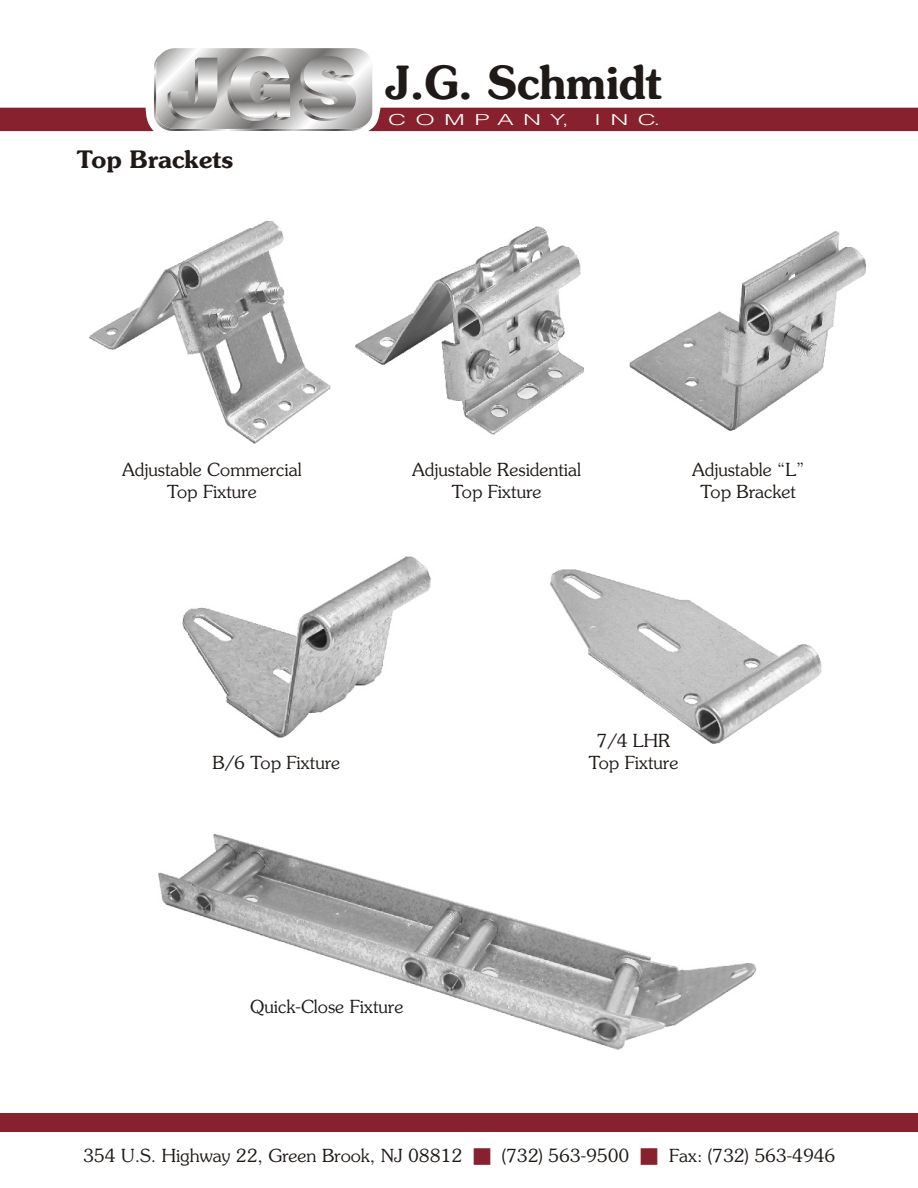
<style>
.page{position:relative;width:918px;height:1188px;background:#fff}
.page>*{position:absolute;margin:0;border:0;box-sizing:border-box;transform-origin:0 0}
.t1{font:700 45.6px "Southern";color:#1f1a17;scale:.95 1}
.t2{font:700 24px "Southern";color:#1f1a17}
.t3{font:18px/21.1px "Southern";color:#1f1a17;text-align:center}
.t4{font:18px "Zapf Dingbats BT";color:#87212e}
.t5{font:300 15.15px "Helvetica";letter-spacing:.37em;color:#fff;scale:1.65 1}
.s1{color:#87212e}
</style>
<div class="page">
<div style="left:0;top:1113px;width:918px;height:18px;background:#87212e"></div>
<img style="left:158px;top:833px;width:599px;height:217px">
<img style="left:629px;top:231px;width:237px;height:200px">
<img style="left:88px;top:221px;width:243px;height:223px">
<img style="left:182px;top:556px;width:249px;height:182px">
<img style="left:355px;top:226px;width:229px;height:209px">
<img style="left:550px;top:569px;width:272px;height:175px">
<svg style="left:156px;top:48px;width:216px;height:81px"></svg>
<svg style="left:0;top:54px;width:918px;height:77px"></svg>
<h2 class="t2" style="left:77px;top:151px;width:158px">Top Brackets</h2>
<h1 class="t1" style="left:385px;top:66px;width:293px">J.G. Schmidt</h1>
<p class="t5" style="left:388px;top:113px;width:111px">COMPANY,</p>
<p class="t5" style="left:594px;top:113px;width:42px">INC.</p>
<p class="t3" style="left:122px;top:461px;width:181px">Adjustable Commercial<br>Top Fixture</p>
<p class="t3" style="left:692px;top:461px;width:114px">Adjustable “L”<br>Top Bracket</p>
<p class="t3" style="left:412px;top:461px;width:170px">Adjustable Residential<br>Top Fixture</p>
<p class="t3" style="left:213px;top:753px;width:129px">B/6 Top Fixture</p>
<p class="t3" style="left:250px;top:997px;width:155px">Quick-Close Fixture</p>
<p class="t3" style="left:589px;top:731px;width:91px">7/4 LHR<br>Top Fixture</p>
<p class="t3" style="left:83px;top:1146px;width:409px">354 U.S. Highway 22, Green Brook, NJ 08812 <span class="s1">■</span></p>
<p class="t4" style="left:640px;top:1148px;width:19px">■</p>
<p class="t3" style="left:502px;top:1146px;width:129px">(732) 563-9500</p>
<p class="t3" style="left:669px;top:1146px;width:168px">Fax: (732) 563-4946</p>
</div>
